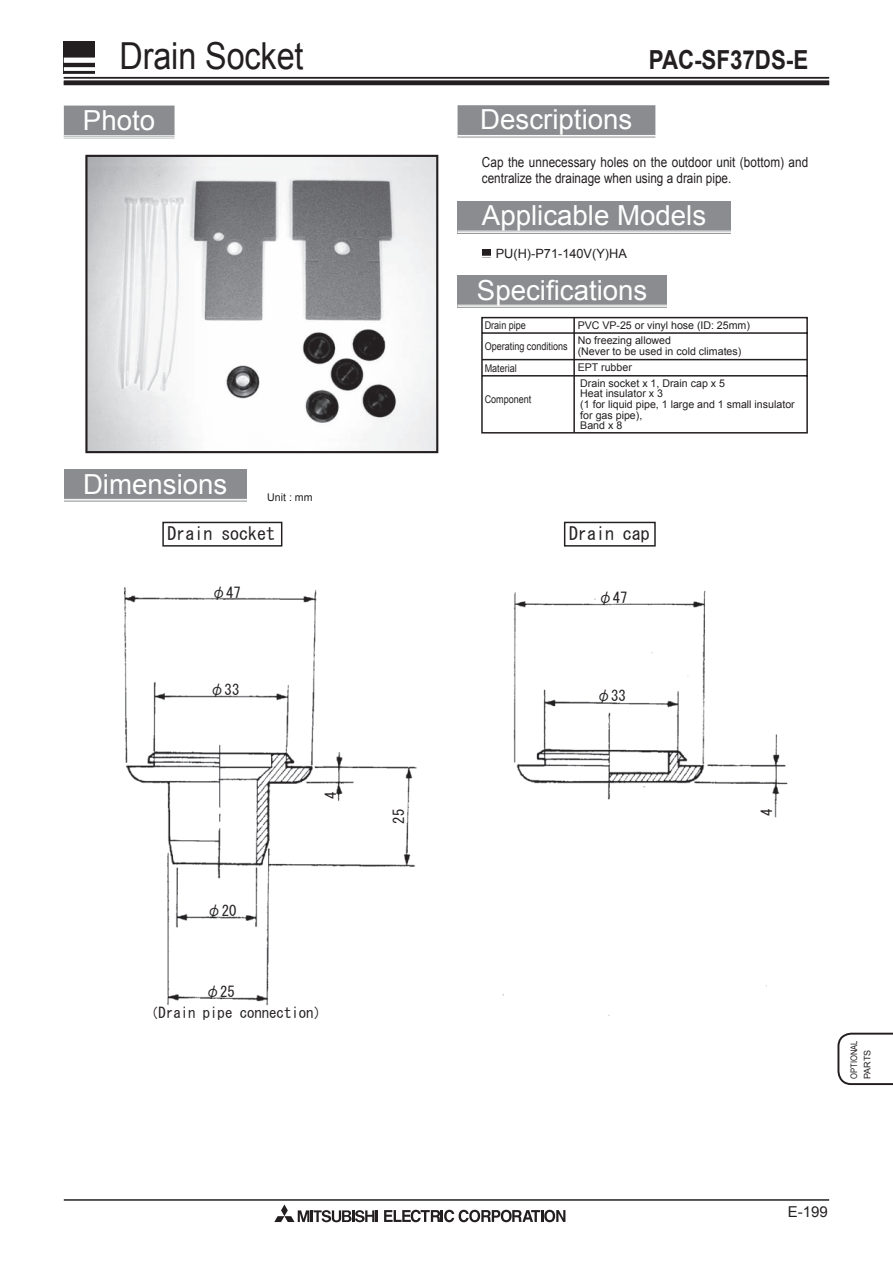
<style>
.page{position:relative;width:893px;height:1263px;background:#fff}
.page>*{position:absolute;margin:0;border:0;box-sizing:border-box;transform-origin:0 0}
.t1{font:37.2px "Arial";letter-spacing:-.005em;color:#231f20;scale:.87 1}
.t2{font:27.6px "Arial";color:#fff}
.t3{font:700 26.25px "Arial";color:#231f20;scale:.85 1}
.t4{font:17.85px "MS Gothic";color:#231f20}
.t5{font:15px "Arial";color:#231f20}
.t6{font:14.7px "MS Gothic";color:#231f20}
.t7{font:13.8px/15.9px "Arial";letter-spacing:.005em;color:#231f20;scale:.85 1}
.t8{font:12.75px "Arial";color:#231f20}
.t9{font:10.65px/10.6px "Arial";color:#231f20}
.t10{font:10.65px "Arial";color:#231f20;scale:.85 1}
.t11{font:9px/13.5px "Arial";color:#231f20;scale:.85 1}
</style>
<div class="page">
<div style="left:64px;top:41px;width:31px;height:33px;background:#231f20"></div>
<svg style="left:64px;top:67px;width:31px;height:4px"></svg>
<div style="left:64px;top:58px;width:31px;height:5px;background:#fff"></div>
<hr style="left:64px;top:81px;width:765px;height:4px;background:#231f20">
<hr style="left:64px;top:77px;width:765px;height:1px;background:#231f20">
<svg style="left:837px;top:1033px;width:56px;height:52px"></svg>
<hr style="left:64px;top:1199px;width:765px;height:2px;background:#231f20">
<svg style="left:274px;top:1204px;width:104px;height:18px"></svg>
<svg style="left:384px;top:1210px;width:181px;height:12px"></svg>
<div style="left:64px;top:106px;width:111px;height:32px;background:#8a8c8f"></div>
<hr style="left:64px;top:137px;width:112px;height:1px;background:#fff">
<hr style="left:64px;top:135px;width:112px;height:1px;background:#fff">
<div style="left:458px;top:275px;width:209px;height:33px;background:#8a8c8f"></div>
<hr style="left:457px;top:306px;width:211px;height:1px;background:#fff">
<hr style="left:457px;top:305px;width:211px;height:1px;background:#fff">
<svg style="left:482px;top:249px;width:9px;height:7px"></svg>
<div style="left:458px;top:105px;width:197px;height:33px;background:#8a8c8f"></div>
<hr style="left:457px;top:137px;width:199px;height:1px;background:#fff">
<hr style="left:457px;top:135px;width:199px;height:1px;background:#fff">
<div style="left:458px;top:201px;width:273px;height:33px;background:#8a8c8f"></div>
<hr style="left:457px;top:232px;width:275px;height:1px;background:#fff">
<hr style="left:457px;top:231px;width:275px;height:1px;background:#fff">
<img style="left:88px;top:158px;width:347px;height:292px">
<div style="left:64px;top:469px;width:183px;height:33px;background:#8a8c8f"></div>
<hr style="left:64px;top:500px;width:184px;height:1px;background:#fff">
<hr style="left:64px;top:499px;width:184px;height:1px;background:#fff">
<img style="left:123px;top:587px;width:665px;height:429px">
<div style="left:162px;top:522px;width:120px;height:25px;border:1px solid #231f20"></div>
<div style="left:564px;top:522px;width:92px;height:25px;border:1px solid #231f20"></div>
<svg style="left:481px;top:316px;width:327px;height:118px"></svg>
<hr style="left:573px;top:318px;width:2px;height:115px;background:#231f20">
<hr style="left:482px;top:359px;width:325px;height:1px;background:#231f20">
<div style="left:85px;top:155px;width:353px;height:298px;border:2px solid #231f20"></div>
<h1 class="t1" style="left:119px;top:31px;width:213px">Drain Socket</h1>
<h3 class="t3" style="left:649px;top:42px;width:189px">PAC-SF37DS-E</h3>
<h2 class="t2" style="left:480px;top:101px;width:154px">Descriptions</h2>
<h2 class="t2" style="left:83px;top:103px;width:74px">Photo</h2>
<p class="t7" style="left:482px;top:154px;width:385px">Cap the unnecessary holes on the outdoor unit (bottom) and centralize the drainage when using a drain pipe.</p>
<h2 class="t2" style="left:482px;top:197px;width:226px">Applicable Models</h2>
<p class="t8" style="left:496px;top:245px;width:133px">PU(H)-P71-140V(Y)HA</p>
<h2 class="t2" style="left:477px;top:272px;width:172px">Specifications</h2>
<h2 class="t2" style="left:83px;top:466px;width:146px">Dimensions</h2>
<p class="t9" style="left:267px;top:492px;width:47px">Unit : mm</p>
<p class="t10" style="left:485px;top:318px;width:50px">Drain pipe</p>
<p class="t9" style="left:578px;top:320px;width:174px">PVC VP-25 or vinyl hose (ID: 25mm)</p>
<p class="t10" style="left:485px;top:361px;width:39px">Material</p>
<p class="t10" style="left:485px;top:392px;width:56px">Component</p>
<p class="t9" style="left:578px;top:335px;width:165px">No freezing allowed<br>(Never to be used in cold climates)</p>
<p class="t10" style="left:485px;top:339px;width:99px">Operating conditions</p>
<p class="t9" style="left:578px;top:362px;width:56px">EPT rubber</p>
<p class="t9" style="left:580px;top:378px;width:216px">Drain socket x 1, Drain cap x 5<br>Heat insulator x 3<br>(1 for liquid pipe, 1 large and 1 small insulator for gas pipe),<br>Band x 8</p>
<h3 class="t4" style="left:168px;top:525px;width:109px">Drain socket</h3>
<h3 class="t4" style="left:569px;top:525px;width:82px">Drain cap</h3>
<h3 class="t6" style="left:211px;top:585px;width:31px">φ47</h3>
<h3 class="t6" style="left:210px;top:682px;width:31px">φ33</h3>
<h3 class="t6" style="left:207px;top:903px;width:31px">φ20</h3>
<h3 class="t6" style="left:205px;top:984px;width:31px">φ25</h3>
<h3 class="t6" style="left:324px;top:799px;width:9px;rotate:-90deg">4</h3>
<h3 class="t6" style="left:144px;top:1006px;width:186px">（Drain pipe connection）</h3>
<h3 class="t6" style="left:392px;top:824px;width:16px;rotate:-90deg">25</h3>
<h3 class="t6" style="left:598px;top:591px;width:31px">φ47</h3>
<h3 class="t6" style="left:596px;top:688px;width:31px">φ33</h3>
<h3 class="t6" style="left:759px;top:815px;width:9px;rotate:-90deg">4</h3>
<p class="t11" style="left:847px;top:1079px;width:47px;rotate:-90deg">OPTIONAL<br>PARTS</p>
<h3 class="t5" style="left:788px;top:1202px;width:42px">E-199</h3>
</div>
